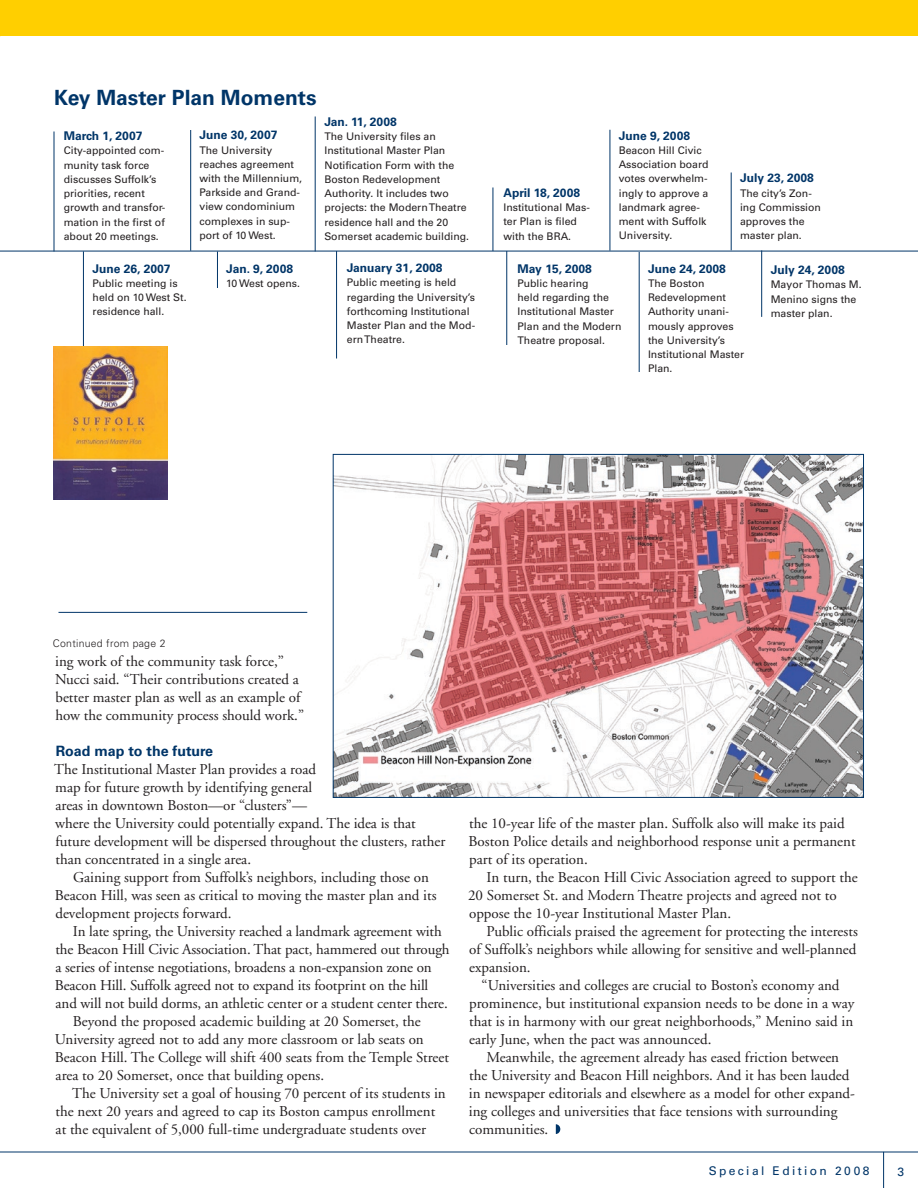
<style>
.page{position:relative;width:918px;height:1188px;background:#fff}
.page>*{position:absolute;margin:0;border:0;box-sizing:border-box;transform-origin:0 0}
.t1{font:700 21px "Univers LT Std";color:#003568}
.t2{font:15px/18px "Adobe Garamond";color:#231f20}
.t3{font:700 14.25px "Univers LT Std";color:#003568}
.t4{font:700 12px "Univers LT Std";color:#003568}
.t5{font:12px "Univers LT Std";letter-spacing:.2em;color:#003568}
.t6{font:10.5px/14.2px "Univers LT Std";color:#231f20}
.t7{font:300 10.5px "Univers LT Std";letter-spacing:.025em;color:#231f20}
</style>
<div class="page">
<hr style="left:883px;top:1152px;width:1px;height:36px;background:#003568">
<hr style="left:0;top:1152px;width:918px;height:1px;background:#003568">
<div style="left:0;top:0;width:918px;height:36px;background:#ffcf00"></div>
<hr style="left:0;top:251px;width:918px;height:1px;background:#003568">
<hr style="left:54px;top:132px;width:1px;height:119px;background:#003568">
<hr style="left:217px;top:252px;width:1px;height:36px;background:#003568">
<hr style="left:336px;top:251px;width:1px;height:107px;background:#003568">
<hr style="left:315px;top:117px;width:1px;height:134px;background:#003568">
<hr style="left:507px;top:251px;width:1px;height:94px;background:#003568">
<hr style="left:639px;top:252px;width:1px;height:120px;background:#003568">
<hr style="left:190px;top:130px;width:1px;height:121px;background:#003568">
<hr style="left:493px;top:188px;width:1px;height:63px;background:#003568">
<hr style="left:610px;top:130px;width:1px;height:121px;background:#003568">
<hr style="left:731px;top:173px;width:1px;height:77px;background:#003568">
<hr style="left:83px;top:251px;width:1px;height:96px;background:#003568">
<hr style="left:761px;top:250px;width:1px;height:67px;background:#003568">
<svg style="left:556px;top:1124px;width:4px;height:10px"></svg>
<hr style="left:58px;top:612px;width:249px;height:1px;background:#003568">
<img style="left:335px;top:456px;width:527px;height:340px">
<img style="left:53px;top:347px;width:115px;height:153px">
<h1 class="t1" style="left:54px;top:86px;width:264px">Key Master Plan Moments</h1>
<p class="t4" style="left:64px;top:129px;width:80px">March 1, 2007</p>
<p class="t6" style="left:64px;top:144px;width:103px">City-appointed com&shy;munity task force discusses Suffolk’s priorities, recent growth and transfor&shy;mation in the first of about 20 meetings.</p>
<p class="t4" style="left:93px;top:261px;width:79px">June 26, 2007</p>
<p class="t6" style="left:93px;top:276px;width:96px">Public meeting is held on 10 West St. residence hall.</p>
<p class="t4" style="left:200px;top:128px;width:79px">June 30, 2007</p>
<p class="t6" style="left:200px;top:143px;width:104px">The University reaches agreement with the Millennium,<br>Parkside and Grand&shy;view condominium complexes in sup&shy;port of 10 West.</p>
<p class="t4" style="left:226px;top:261px;width:68px">Jan. 9, 2008</p>
<p class="t6" style="left:226px;top:276px;width:75px">10 West opens.</p>
<p class="t4" style="left:324px;top:115px;width:74px">Jan. 11, 2008</p>
<p class="t6" style="left:324px;top:129px;width:146px">The University files an<br>Institutional Master Plan<br>Notification Form with the<br>Boston Redevelopment<br>Authority. It includes two projects: the Modern Theatre residence hall and the 20<br>Somerset academic building.</p>
<p class="t4" style="left:347px;top:261px;width:97px">January 31, 2008</p>
<p class="t6" style="left:347px;top:276px;width:130px">Public meeting is held regarding the University’s forthcoming Institutional<br>Master Plan and the Mod&shy;ern Theatre.</p>
<p class="t4" style="left:504px;top:186px;width:78px">April 18, 2008</p>
<p class="t6" style="left:504px;top:200px;width:88px">Institutional Mas&shy;ter Plan is filed with the BRA.</p>
<p class="t4" style="left:619px;top:128px;width:73px">June 9, 2008</p>
<p class="t6" style="left:619px;top:143px;width:91px">Beacon Hill Civic<br>Association board votes overwhelm&shy;ingly to approve a landmark agree&shy;ment with Suffolk<br>University.</p>
<p class="t4" style="left:740px;top:171px;width:75px">July 23, 2008</p>
<p class="t6" style="left:740px;top:186px;width:83px">The city’s Zon&shy;ing Commission approves the master plan.</p>
<p class="t4" style="left:518px;top:261px;width:76px">May 15, 2008</p>
<p class="t6" style="left:518px;top:276px;width:105px">Public hearing<br>held regarding the<br>Institutional Master<br>Plan and the Modern<br>Theatre proposal.</p>
<p class="t4" style="left:648px;top:261px;width:79px">June 24, 2008</p>
<p class="t6" style="left:648px;top:276px;width:98px">The Boston<br>Redevelopment<br>Authority unani&shy;mously approves the University’s<br>Institutional Master<br>Plan.</p>
<p class="t4" style="left:771px;top:263px;width:75px">July 24, 2008</p>
<p class="t6" style="left:771px;top:278px;width:93px">Mayor Thomas M.<br>Menino signs the master plan.</p>
<p class="t7" style="left:53px;top:637px;width:114px">Continued from page 2</p>
<p class="t2" style="left:55px;top:653px;width:251px">ing work of the community task force,’’ Nucci said. “Their contributions created a better master plan as well as an example of how the community process should work.”</p>
<p class="t3" style="left:56px;top:743px;width:159px">Road map to the future</p>
<p class="t2" style="left:54px;top:761px;width:393px">The Institutional Master Plan provides a road<br>map for future growth by identifying general<br>areas in downtown Boston—or “clusters”—<br>where the University could potentially expand. The idea is that future development will be dispersed throughout the clusters, rather than concentrated in a single area.</p>
<p class="t2" style="left:55px;top:869px;width:383px;text-indent:18px">Gaining support from Suffolk’s neighbors, including those on<br>Beacon Hill, was seen as critical to moving the master plan and its development projects forward.</p>
<p class="t2" style="left:73px;top:923px;width:370px">In late spring, the University reached a landmark agreement with</p>
<p class="t2" style="left:55px;top:941px;width:396px">the Beacon Hill Civic Association. That pact, hammered out through</p>
<p class="t2" style="left:56px;top:959px;width:378px">a series of intense negotiations, broadens a non-expansion zone on</p>
<p class="t2" style="left:55px;top:977px;width:375px">Beacon Hill. Suffolk agreed not to expand its footprint on the hill</p>
<p class="t2" style="left:56px;top:995px;width:394px">and will not build dorms, an athletic center or a student center there.</p>
<p class="t2" style="left:73px;top:1013px;width:349px">Beyond the proposed academic building at 20 Somerset, the</p>
<p class="t2" style="left:55px;top:1031px;width:370px">University agreed not to add any more classroom or lab seats on</p>
<p class="t2" style="left:55px;top:1049px;width:396px">Beacon Hill. The College will shift 400 seats from the Temple Street</p>
<p class="t2" style="left:56px;top:1067px;width:270px">area to 20 Somerset, once that building opens.</p>
<p class="t2" style="left:72px;top:1085px;width:375px">The University set a goal of housing 70 percent of its students in</p>
<p class="t2" style="left:55px;top:1103px;width:381px">the next 20 years and agreed to cap its Boston campus enrollment</p>
<p class="t2" style="left:56px;top:1121px;width:372px">at the equivalent of 5,000 full-time undergraduate students over</p>
<p class="t2" style="left:469px;top:815px;width:389px">the 10-year life of the master plan. Suffolk also will make its paid<br>Boston Police details and neighborhood response unit a permanent part of its operation.</p>
<p class="t2" style="left:468px;top:869px;width:391px;text-indent:19px">In turn, the Beacon Hill Civic Association agreed to support the<br>20 Somerset St. and Modern Theatre projects and agreed not to oppose the 10-year Institutional Master Plan.</p>
<p class="t2" style="left:469px;top:923px;width:390px;text-align:justify;text-indent:18px">Public officials praised the agreement for protecting the interests of Suffolk’s neighbors while allowing for sensitive and well-planned expansion.</p>
<p class="t2" style="left:469px;top:977px;width:387px;text-indent:13px">“Universities and colleges are crucial to Boston’s economy and prominence, but institutional expansion needs to be done in a way that is in harmony with our great neighborhoods,” Menino said in early June, when the pact was announced.</p>
<p class="t2" style="left:469px;top:1049px;width:388px;text-indent:18px">Meanwhile, the agreement already has eased friction between the University and Beacon Hill neighbors. And it has been lauded in newspaper editorials and elsewhere as a model for other expand&shy;ing colleges and universities that face tensions with surrounding communities.</p>
<p class="t5" style="left:709px;top:1164px;width:162px">Special Edition 2008</p>
<p class="t5" style="left:897px;top:1164px;width:8px">3</p>
</div>
